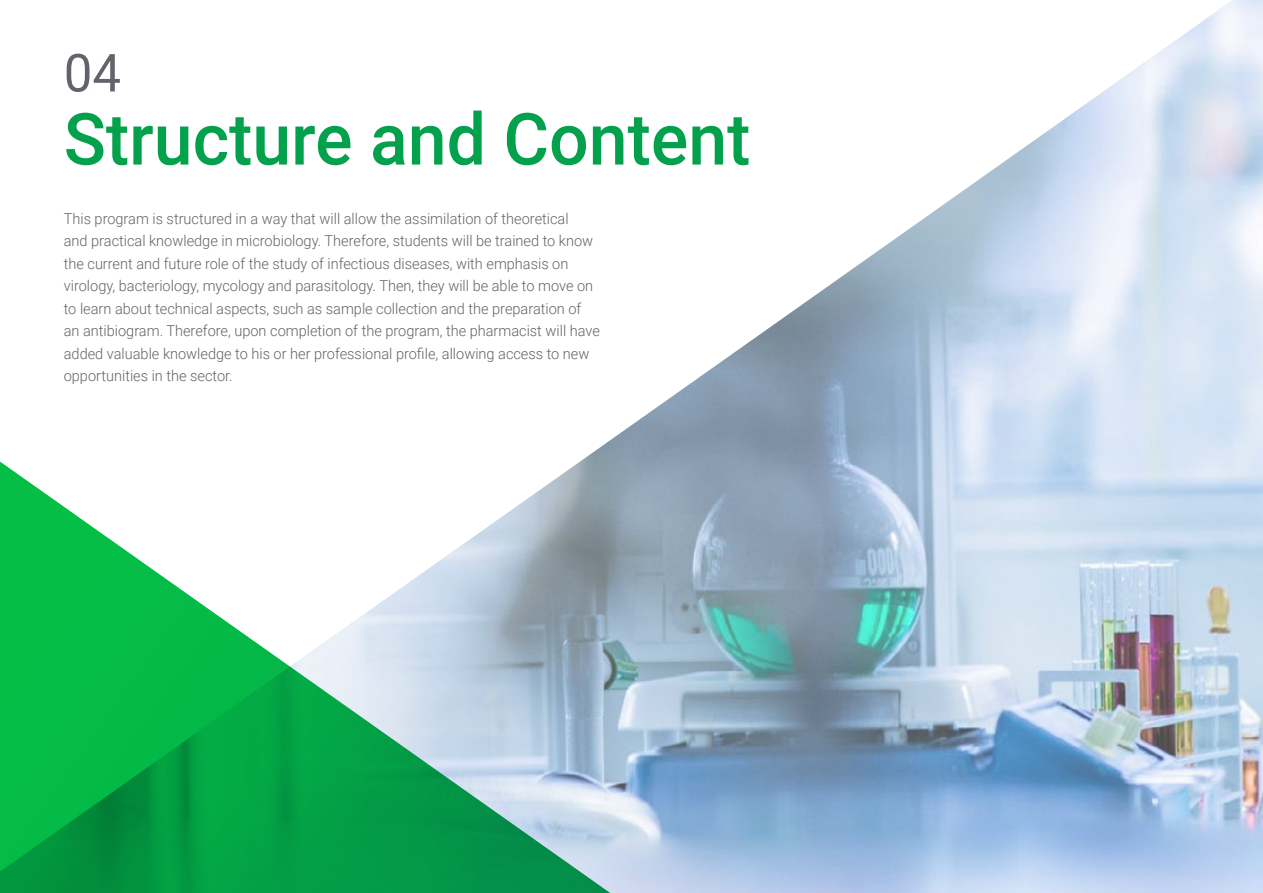
<style>
.page{position:relative;width:1263px;height:893px;background:#fff}
.page>*{position:absolute;margin:0;border:0;box-sizing:border-box;transform-origin:0 0}
.t1{font:500 72px "Roboto";color:#04a14d}
.t2{font:52.5px "Roboto";color:#61646a}
.t3{font:300 15px/22.5px "Roboto";color:#61646a}
</style>
<div class="page">
<img style="left:602px;top:0;width:661px;height:893px">
<svg style="left:0;top:446px;width:640px;height:447px"></svg>
<h2 class="t2" style="left:64px;top:36px;width:59px">04</h2>
<h1 class="t1" style="left:64px;top:89px;width:688px">Structure and Content</h1>
<p class="t3" style="left:64px;top:207px;width:538px">This program is structured in a way that will allow the assimilation of theoretical<br>and practical knowledge in microbiology. Therefore, students will be trained to know the current and future role of the study of infectious diseases, with emphasis on virology, bacteriology, mycology and parasitology. Then, they will be able to move on to learn about technical aspects, such as sample collection and the preparation of an antibiogram. Therefore, upon completion of the program, the pharmacist will have added valuable knowledge to his or her professional profile, allowing access to new opportunities in the sector.</p>
</div>
